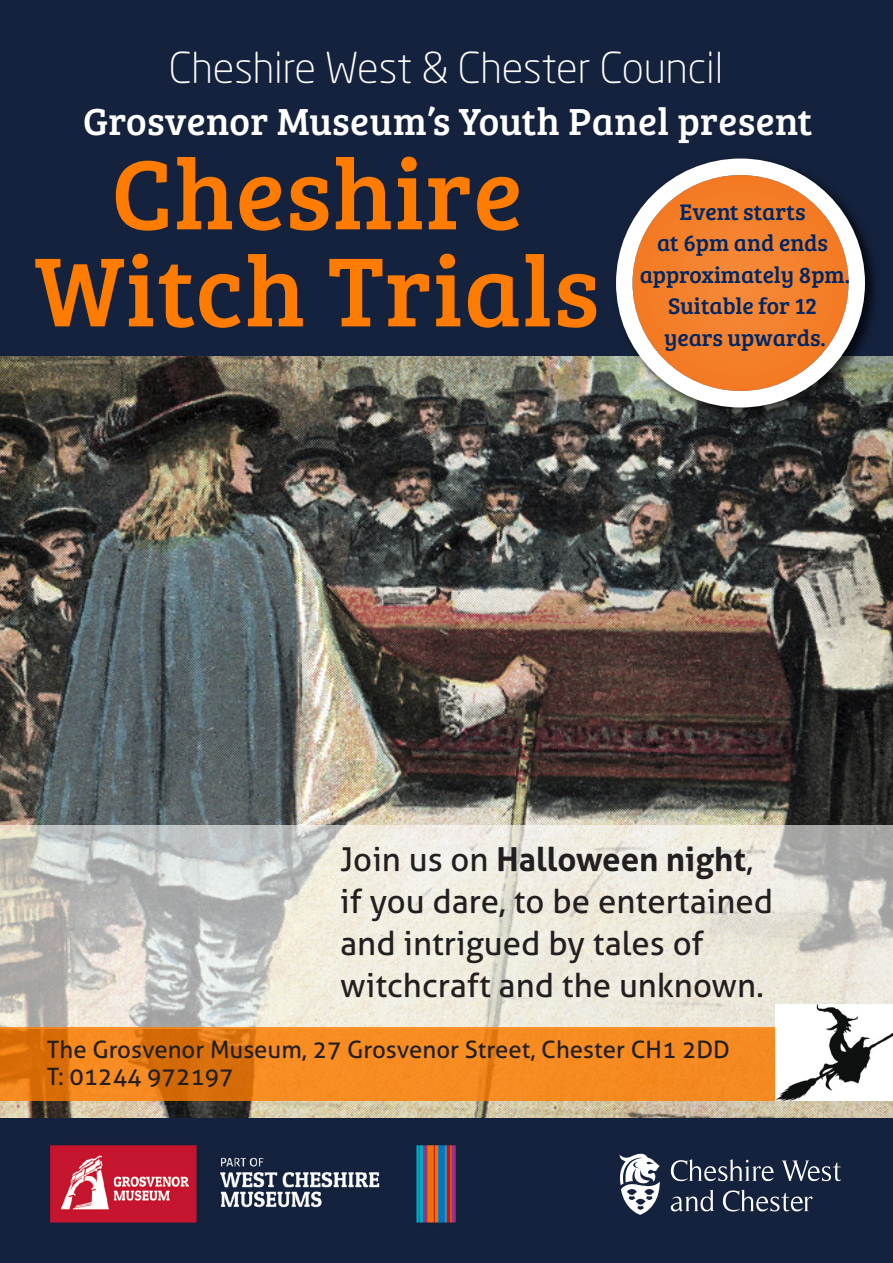
<style>
.page{position:relative;width:893px;height:1263px;background:#fff}
.page>*{position:absolute;margin:0;border:0;box-sizing:border-box;transform-origin:0 0}
.t1{font:101.4px/97.1px "Bree Serif";letter-spacing:.01em;color:#ff7c00;text-align:center}
.t2{font:300 42.3px "Neo Sans";color:#fff}
.t3{font:39px "Bree Serif";letter-spacing:.01em;color:#fff}
.t4{font:33px/42px "Aller";color:#231f20}
.t5{font:24px/27.3px "Aller";color:#231f20}
.t6{font:23.25px/31.5px "Bree Serif";color:#002763;text-align:center}
.s1{font-weight:700}
</style>
<div class="page">
<img style="left:0;top:355px;width:893px;height:763px">
<div style="left:0;top:825px;width:893px;height:204px;background:#fff;opacity:.6"></div>
<div style="left:0;top:0;width:893px;height:355px;background:#14223d"></div>
<div style="left:0;top:1028px;width:893px;height:73px;background:#ff7c00;opacity:.8"></div>
<img style="left:0;top:1118px;width:893px;height:145px">
<img style="left:610px;top:152px;width:274px;height:275px">
<svg style="left:616px;top:159px;width:249px;height:248px"></svg>
<svg style="left:671px;top:1159px;width:103px;height:22px;background:#4a5569"></svg>
<svg style="left:782px;top:1160px;width:59px;height:21px"></svg>
<svg style="left:671px;top:1190px;width:43px;height:21px"></svg>
<svg style="left:723px;top:1190px;width:89px;height:21px;background:#4a5569"></svg>
<svg style="left:619px;top:1154px;width:41px;height:61px"></svg>
<img style="left:775px;top:1005px;width:118px;height:96px">
<p class="t2" style="left:169px;top:51px;width:556px">Cheshire West &amp; Chester Council</p>
<p class="t3" style="left:83px;top:93px;width:730px">Grosvenor Museum’s Youth Panel present</p>
<h1 class="t1" style="left:35px;top:140px;width:566px">Cheshire<br>Witch Trials</h1>
<p class="t6" style="left:640px;top:195px;width:212px">Event starts<br>at 6pm and ends approximately 8pm.<br>Suitable for 12 years upwards.</p>
<p class="t4" style="left:340px;top:838px;width:434px">Join us on <span class="s1">Halloween night</span>, if you dare, to be entertained and intrigued by tales of witchcraft and the unknown.</p>
<p class="t5" style="left:47px;top:1035px;width:685px">The Grosvenor Museum, 27 Grosvenor Street, Chester CH1 2DD<br>T: 01244 972197</p>
</div>
